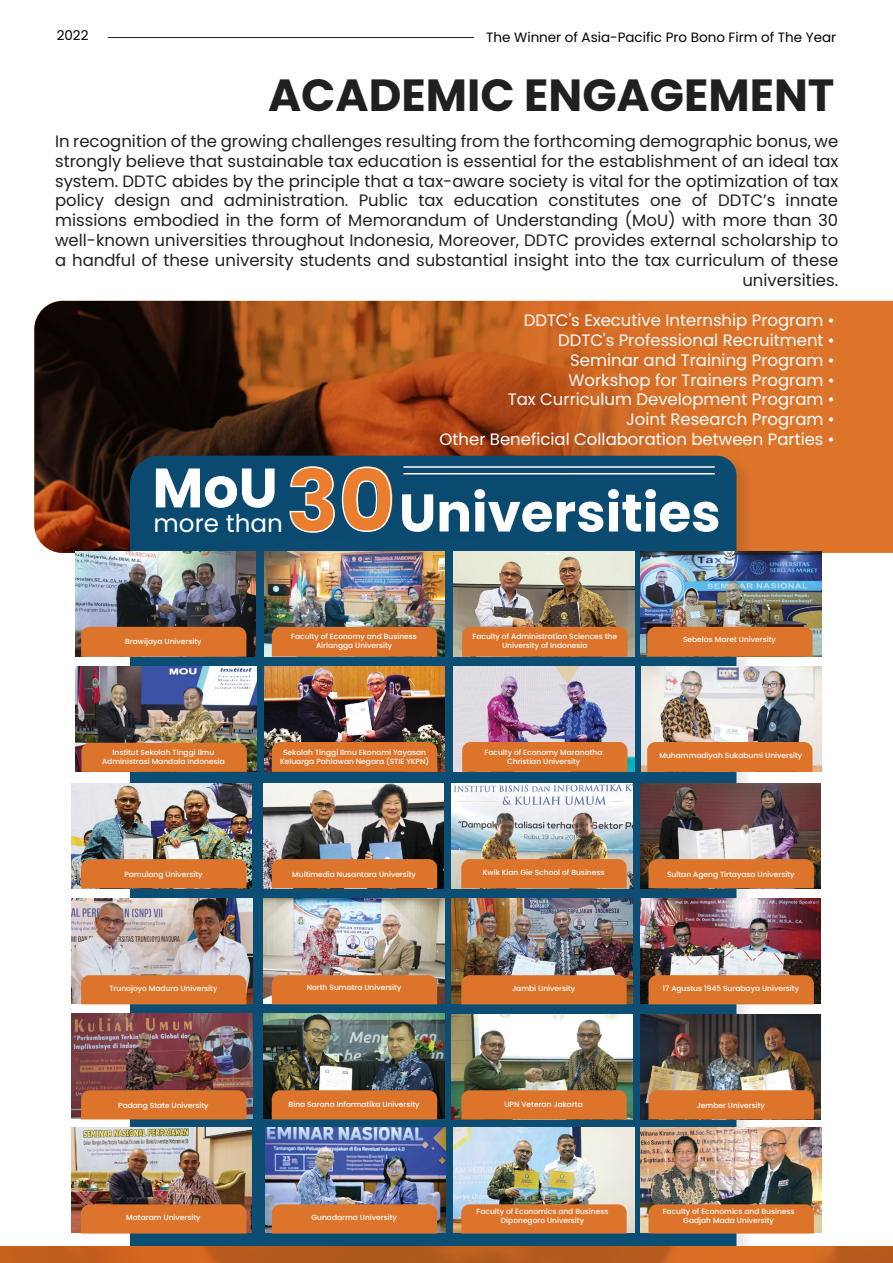
<style>
.page{position:relative;width:893px;height:1263px;background:#fff}
.page>*{position:absolute;margin:0;border:0;box-sizing:border-box;transform-origin:0 0}
.t1{font:700 55.5px "Poppins";color:#fff}
.t2{font:700 52.95px "Poppins";color:#fff}
.t3{font:700 45px "Poppins";color:#221f1f}
.t4{font:24.6px "Poppins";color:#fff}
.t5{font:16.5px/19.8px "Poppins";color:#221f1f;text-align:right}
.t6{font:16.5px/19.8px "Poppins";color:#fff;text-align:right}
.t7{font:13.5px "Poppins";color:#000}
.t8{font:500 7.5px/9px "Poppins";color:#fff;text-align:center}
.s1{font-size:87.3px;color:#eb7d2f}
</style>
<div class="page">
<svg style="left:34px;top:301px;width:859px;height:252px;background:#9a4d1c"></svg>
<div style="left:130px;top:456px;width:606px;height:790px;background:#0c4d71"></div>
<img style="left:454px;top:1127px;width:180px;height:105px">
<img style="left:641px;top:1127px;width:180px;height:105px">
<img style="left:641px;top:551px;width:180px;height:106px">
<img style="left:75px;top:667px;width:181px;height:105px">
<img style="left:75px;top:551px;width:181px;height:106px">
<img style="left:264px;top:551px;width:181px;height:106px">
<img style="left:454px;top:551px;width:180px;height:106px">
<img style="left:265px;top:667px;width:180px;height:105px">
<img style="left:454px;top:667px;width:180px;height:105px">
<img style="left:641px;top:667px;width:180px;height:105px">
<img style="left:72px;top:898px;width:180px;height:105px">
<img style="left:264px;top:898px;width:180px;height:105px">
<img style="left:452px;top:898px;width:180px;height:105px">
<img style="left:640px;top:898px;width:181px;height:105px">
<img style="left:72px;top:1013px;width:180px;height:105px">
<img style="left:264px;top:1013px;width:180px;height:105px">
<img style="left:452px;top:1014px;width:180px;height:105px">
<img style="left:640px;top:1014px;width:180px;height:105px">
<img style="left:72px;top:1127px;width:180px;height:105px">
<img style="left:265px;top:1127px;width:180px;height:105px">
<img style="left:72px;top:783px;width:180px;height:105px">
<img style="left:264px;top:783px;width:180px;height:105px">
<img style="left:452px;top:783px;width:180px;height:105px">
<img style="left:640px;top:783px;width:181px;height:105px">
<div style="left:81px;top:627px;width:165px;height:30px;background:#dd742b"></div>
<div style="left:81px;top:859px;width:165px;height:29px;background:#dd742b"></div>
<div style="left:81px;top:743px;width:166px;height:29px;background:#dd742b"></div>
<div style="left:272px;top:627px;width:165px;height:30px;background:#dd742b"></div>
<div style="left:462px;top:627px;width:165px;height:30px;background:#dd742b"></div>
<div style="left:647px;top:627px;width:165px;height:30px;background:#dd742b"></div>
<div style="left:272px;top:742px;width:165px;height:30px;background:#dd742b"></div>
<div style="left:462px;top:742px;width:165px;height:30px;background:#dd742b"></div>
<div style="left:647px;top:742px;width:165px;height:30px;background:#dd742b"></div>
<div style="left:272px;top:859px;width:165px;height:29px;background:#dd742b"></div>
<div style="left:461px;top:859px;width:166px;height:29px;background:#dd742b"></div>
<div style="left:648px;top:859px;width:166px;height:29px;background:#dd742b"></div>
<div style="left:81px;top:975px;width:165px;height:29px;background:#dd742b"></div>
<div style="left:272px;top:975px;width:165px;height:29px;background:#dd742b"></div>
<div style="left:461px;top:975px;width:166px;height:29px;background:#dd742b"></div>
<div style="left:648px;top:975px;width:166px;height:29px;background:#dd742b"></div>
<div style="left:81px;top:1090px;width:165px;height:29px;background:#dd742b"></div>
<div style="left:272px;top:1090px;width:165px;height:29px;background:#dd742b"></div>
<div style="left:461px;top:1090px;width:166px;height:29px;background:#dd742b"></div>
<div style="left:648px;top:1090px;width:166px;height:29px;background:#dd742b"></div>
<div style="left:81px;top:1204px;width:165px;height:29px;background:#dd742b"></div>
<div style="left:272px;top:1204px;width:165px;height:29px;background:#dd742b"></div>
<div style="left:461px;top:1204px;width:166px;height:29px;background:#dd742b"></div>
<div style="left:648px;top:1204px;width:166px;height:29px;background:#dd742b"></div>
<svg style="left:289px;top:466px;width:104px;height:67px;background:#286081"></svg>
<hr style="left:403px;top:473px;width:312px;height:1px;background:#fff">
<hr style="left:403px;top:466px;width:312px;height:2px;background:#fff">
<img style="left:0;top:1246px;width:893px;height:17px">
<hr style="left:108px;top:37px;width:366px;height:1px;background:#221f1f">
<h3 class="t7" style="left:57px;top:28px;width:33px">2022</h3>
<h3 class="t7" style="left:486px;top:29px;width:352px">The Winner of Asia-Pacific Pro Bono Firm of The Year</h3>
<h3 class="t3" style="left:268px;top:69px;width:568px">ACADEMIC ENGAGEMENT</h3>
<p class="t5" style="left:55px;top:131px;width:785px">In recognition of the growing challenges resulting from the forthcoming demographic bonus, we strongly believe that sustainable tax education is essential for the establishment of an ideal tax system. DDTC abides by the principle that a tax-aware society is vital for the optimization of tax policy design and administration. Public tax education constitutes one of DDTC’s innate missions embodied in the form of Memorandum of Understanding (MoU) with more than 30 well-known universities throughout Indonesia, Moreover, DDTC provides external scholarship to a handful of these university students and substantial insight into the tax curriculum of these universities.</p>
<p class="t6" style="left:440px;top:311px;width:397px">DDTC's Executive Internship Program •<br>DDTC's Professional Recruitment •<br>Seminar and Training Program •<br>Workshop for Trainers Program •<br>Tax Curriculum Development Program •<br>Joint Research Program •<br>Other Beneficial Collaboration between Parties •</p>
<h1 class="t1" style="left:152px;top:456px;width:127px">MoU</h1>
<h3 class="t4" style="left:154px;top:509px;width:131px">more than</h3>
<h2 class="t2" style="left:287px;top:482px;width:435px"><span class="s1">30</span> Universities</h2>
<p class="t8" style="left:125px;top:637px;width:78px">Brawijaya University</p>
<p class="t8" style="left:291px;top:632px;width:127px">Faculty of Economy and Business<br>Airlangga University</p>
<p class="t8" style="left:473px;top:632px;width:146px">Faculty of Administration Sciences the<br>University of Indonesia</p>
<p class="t8" style="left:683px;top:635px;width:94px">Sebelas Maret University</p>
<p class="t8" style="left:102px;top:748px;width:124px">Institut Sekolah Tinggi Ilmu<br>Administrasi Mandala Indonesia</p>
<p class="t8" style="left:124px;top:870px;width:80px">Pamulang University</p>
<p class="t8" style="left:280px;top:748px;width:151px">Sekolah Tinggi Ilmu Ekonomi Yayasan<br>Keluarga Pahlawan Negara (STIE YKPN)</p>
<p class="t8" style="left:292px;top:870px;width:125px">Multimedia Nusantara University</p>
<p class="t8" style="left:485px;top:748px;width:119px">Faculty of Economy Maranatha<br>Christian University</p>
<p class="t8" style="left:483px;top:868px;width:123px">Kwik Kian Gie School of Business</p>
<p class="t8" style="left:659px;top:751px;width:144px">Muhammadiyah Sukabumi University</p>
<p class="t8" style="left:667px;top:870px;width:129px">Sultan Ageng Tirtayasa University</p>
<p class="t8" style="left:109px;top:984px;width:110px">Trunojoyo Madura University</p>
<p class="t8" style="left:307px;top:983px;width:96px">North Sumatra University</p>
<p class="t8" style="left:512px;top:984px;width:65px">Jambi University</p>
<p class="t8" style="left:663px;top:984px;width:138px">17 Agustus 1945 Surabaya University</p>
<p class="t8" style="left:118px;top:1101px;width:92px">Padang State University</p>
<p class="t8" style="left:289px;top:1099px;width:132px">Bina Sarana Informatika University</p>
<p class="t8" style="left:504px;top:1099px;width:80px">UPN Veteran Jakarta</p>
<p class="t8" style="left:697px;top:1101px;width:70px">Jember University</p>
<p class="t8" style="left:126px;top:1212px;width:76px">Mataram University</p>
<p class="t8" style="left:311px;top:1212px;width:87px">Gunadarma University</p>
<p class="t8" style="left:663px;top:1207px;width:133px">Faculty of Economics and Business<br>Gadjah Mada University</p>
<p class="t8" style="left:477px;top:1207px;width:133px">Faculty of Economics and Business<br>Diponegoro University</p>
</div>
